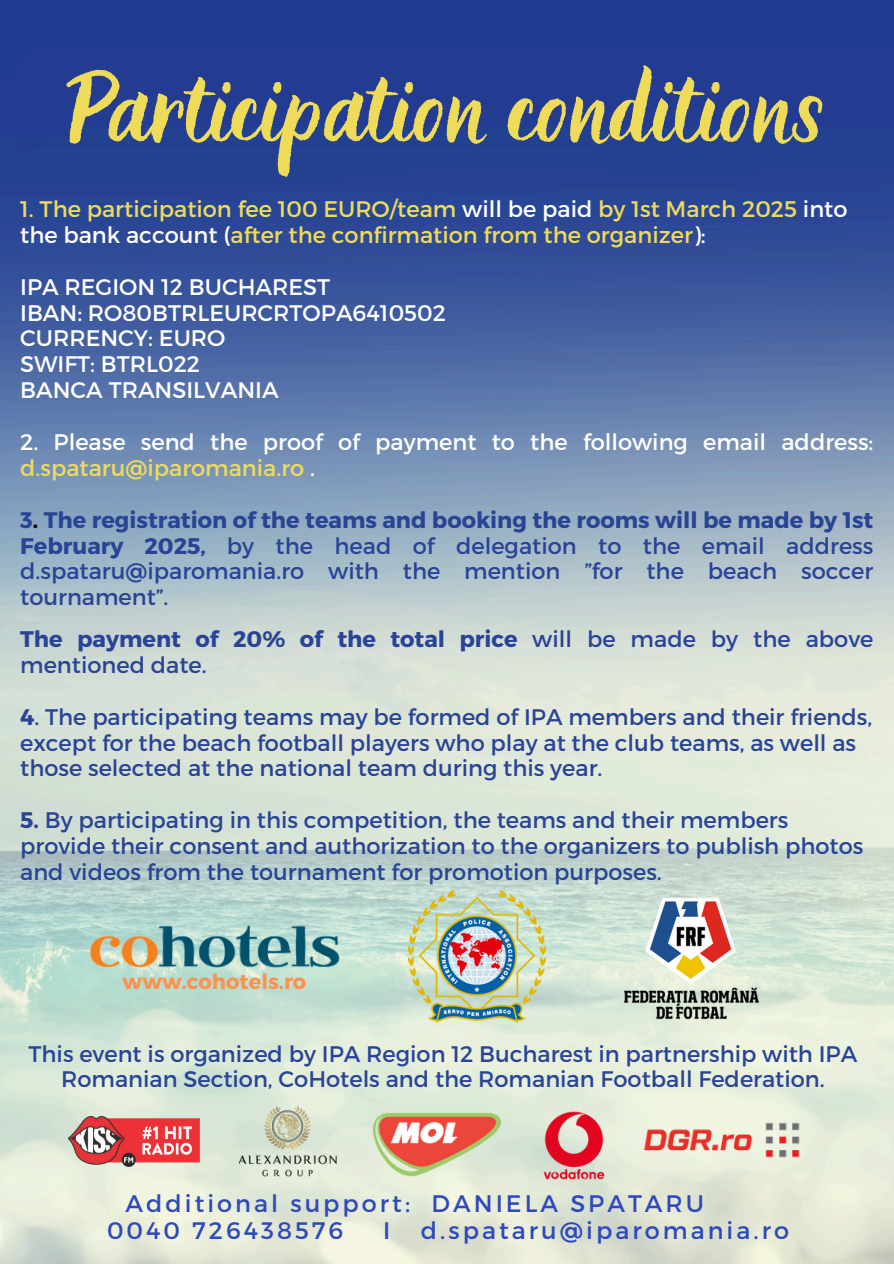
<style>
.page{position:relative;width:894px;height:1264px;background:#fff}
.page>*{position:absolute;margin:0;border:0;box-sizing:border-box;transform-origin:0 0}
.t1{font:76.5px "Holla";color:#efdb5a}
.t2{font:23.85px/27px "Montserrat";letter-spacing:.125em;color:#2e49bb}
.t3{font:22.5px/25.8px "Montserrat";color:#294495}
.t4{font:22.5px/25.8px "Montserrat";color:#fff}
.t5{font:22.5px/25.8px "Montserrat";color:#efdb5a}
.t6{font:700 21px "Montserrat";color:#ff914d}
.s1{color:#fff}
.s2{color:#efdb5a}
.s3{font-weight:700}
.s4{font-weight:700;color:#000}
</style>
<div class="page">
<img style="left:0;top:0;width:893px;height:1263px">
<img style="left:615px;top:886px;width:164px;height:141px">
<img style="left:89px;top:925px;width:250px;height:42px">
<img style="left:69px;top:1116px;width:130px;height:49px">
<img style="left:240px;top:1106px;width:99px;height:70px">
<img style="left:532px;top:1103px;width:83px;height:83px">
<img style="left:639px;top:1117px;width:165px;height:48px">
<img style="left:408px;top:890px;width:138px;height:132px">
<img style="left:373px;top:1099px;width:127px;height:89px">
<h1 class="t1" style="left:66px;top:66px;width:762px">Participation conditions</h1>
<p class="t5" style="left:20px;top:195px;width:828px">1. The participation fee 100 EURO/team <span class="s1">will be paid</span> by 1st March 2025 <span class="s1">into the bank account (</span>after the confirmation from the organizer<span class="s1">):</span></p>
<p class="t4" style="left:20px;top:272px;width:427px">IPA REGION 12 BUCHAREST<br>IBAN: RO80BTRLEURCRTOPA6410502<br>CURRENCY: EURO<br>SWIFT: BTRL022<br>BANCA TRANSILVANIA</p>
<p class="t4" style="left:20px;top:428px;width:854px">2. Please send the proof of payment to the following email address: <span class="s2">d.spataru@iparomania.ro</span> .</p>
<p class="t3" style="left:20px;top:505px;width:854px;text-align:justify"><span class="s3">3</span><span class="s4">.</span> <span class="s3">The registration of the teams and booking the rooms will be made by 1st February 2025,</span> by the head of delegation to the email address d.spataru@iparomania.ro with the mention ”for the beach soccer tournament”.</p>
<p class="t3" style="left:20px;top:625px;width:854px"><span class="s3">The payment of 20% of the total price</span> will be made by the above mentioned date.</p>
<p class="t3" style="left:20px;top:702px;width:853px"><span class="s3">4</span>. The participating teams may be formed of IPA members and their friends, except for the beach football players who play at the club teams, as well as those selected at the national team during this year.</p>
<p class="t3" style="left:20px;top:806px;width:844px"><span class="s3">5.</span> By participating in this competition, the teams and their members provide their consent and authorization to the organizers to publish photos and videos from the tournament for promotion purposes.</p>
<p class="t6" style="left:123px;top:967px;width:185px">www.cohotels.ro</p>
<p class="t3" style="left:29px;top:1039px;width:830px;text-align:center">This event is organized by IPA Region 12 Bucharest in partnership with IPA<br>Romanian Section, CoHotels and the Romanian Football Federation.</p>
<p class="t2" style="left:107px;top:1188px;width:598px;text-indent:18px">Additional support: DANIELA SPATARU<br>0040 726438576</p>
<p class="t2" style="left:383px;top:1215px;width:9px">I</p>
<p class="t2" style="left:421px;top:1215px;width:369px">d.spataru@iparomania.ro</p>
</div>
